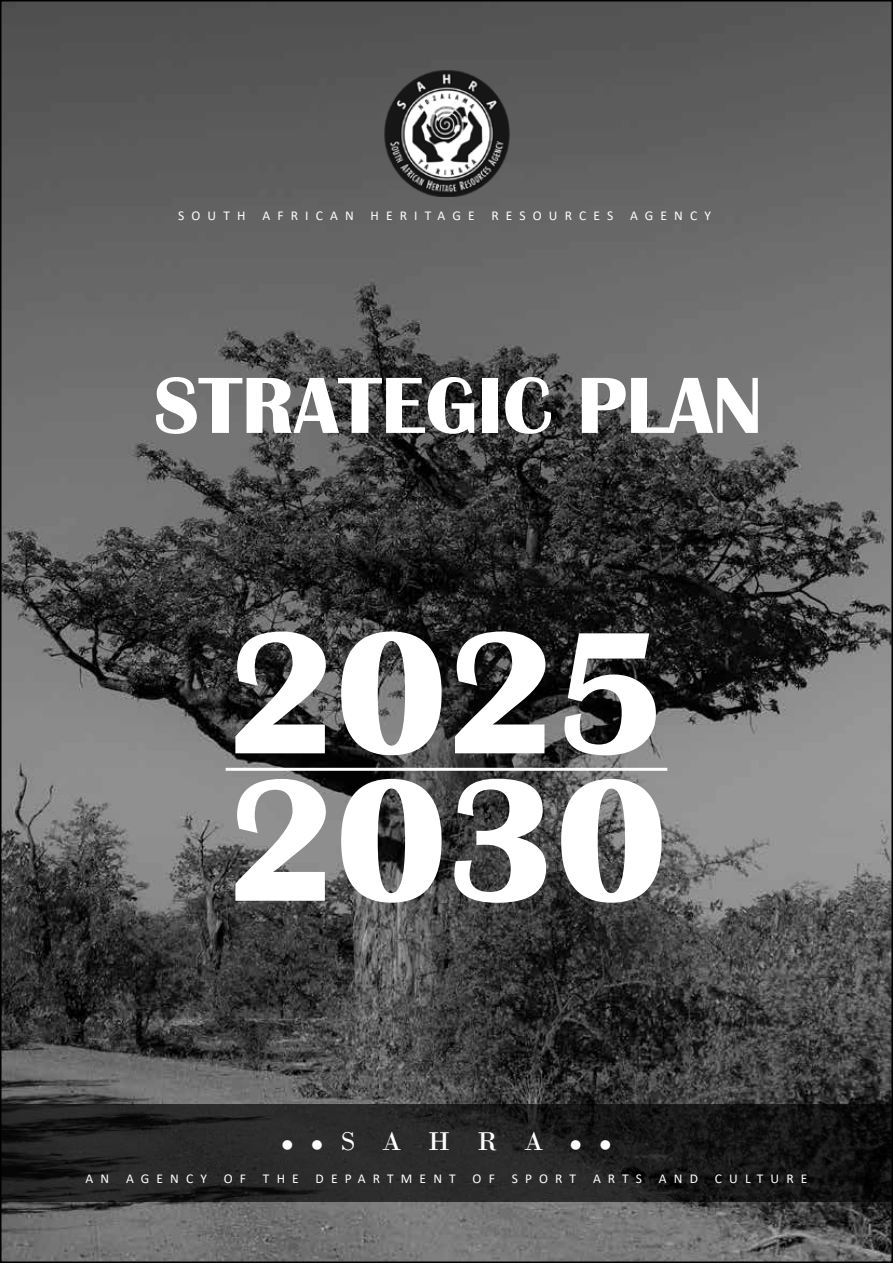
<style>
.page{position:relative;width:893px;height:1263px;background:#fff}
.page>*{position:absolute;margin:0;border:0;box-sizing:border-box;transform-origin:0 0}
.t1{font:700 180px/147.4px "Britannic";color:#fff}
.t2{font:700 82.5px "Britannic";color:#fff}
.t3{font:27px "Bodoni";letter-spacing:.99em;color:#fff}
.t4{font:13.5px "Calibri";letter-spacing:.53em;color:#fff}
.s1{font-family:"Californian FB";font-size:18px}
</style>
<div class="page">
<img style="left:3px;top:3px;width:887px;height:1257px">
<img style="left:383px;top:69px;width:127px;height:128px">
<svg style="left:0;top:1104px;width:893px;height:98px;background:#1f1f1f"></svg>
<hr style="left:226px;top:768px;width:441px;height:3px;background:#fff">
<p class="t4" style="left:178px;top:206px;width:534px">SOUTH AFRICAN HERITAGE RESOURCES AGENCY</p>
<h2 class="t2" style="left:154px;top:359px;width:610px">STRATEGIC PLAN</h2>
<h1 class="t1" style="left:227px;top:621px;width:441px">2025<br>2030</h1>
<h3 class="t3" style="left:281px;top:1125px;width:332px"><span class="s1">••</span>SAHRA <span class="s1">••</span></h3>
<p class="t4" style="left:86px;top:1169px;width:723px">AN AGENCY OF THE DEPARTMENT OF SPORT ARTS AND CULTURE</p>
</div>
